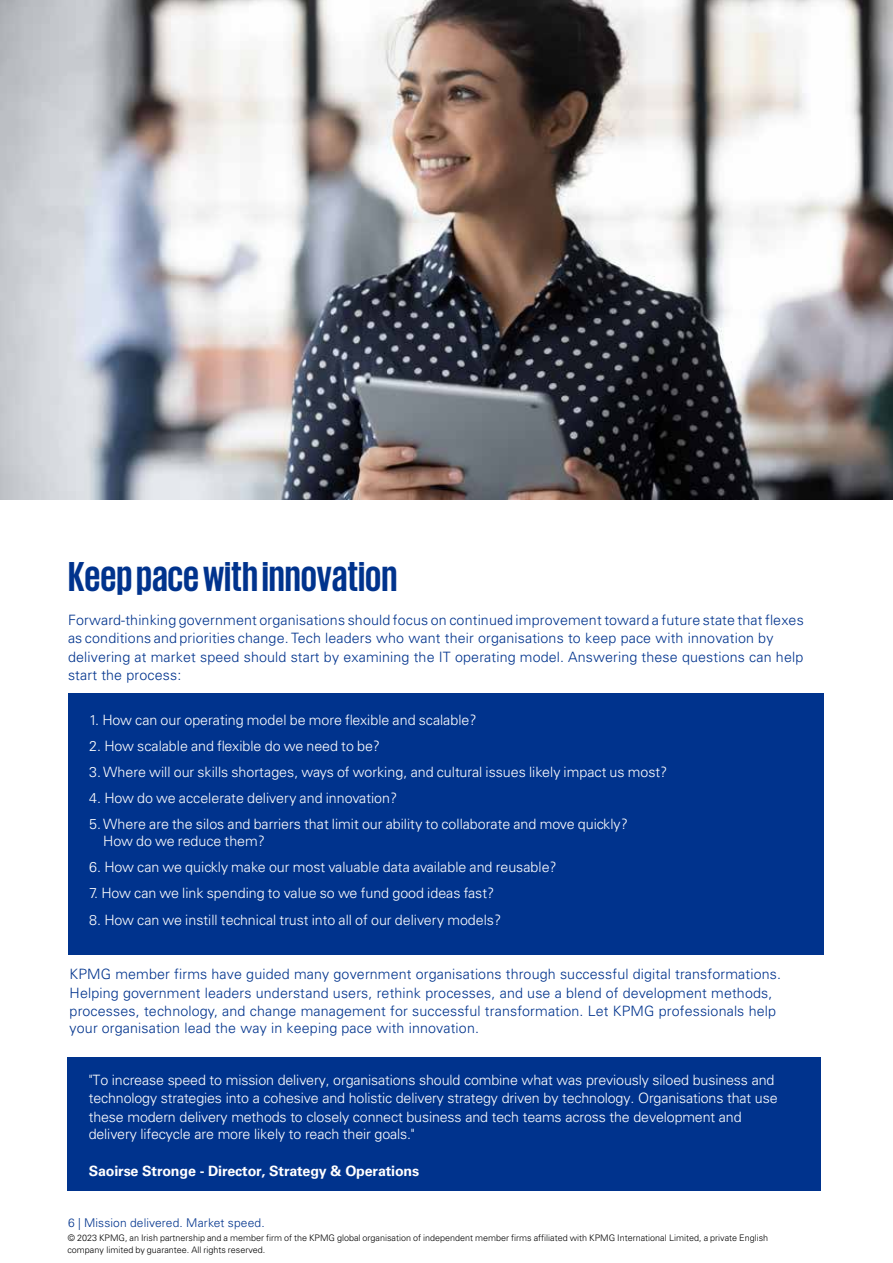
<style>
.page{position:relative;width:893px;height:1263px;background:#fff}
.page>*{position:absolute;margin:0;border:0;box-sizing:border-box;transform-origin:0 0}
.t1{font:700 42.75px "KPMG";color:#00338d}
.t2{font:300 14.25px/18px "Univers LT Std";letter-spacing:-.01em;color:#fff}
.t3{font:300 14.25px/18.6px "Univers LT Std";letter-spacing:.01em;color:#00338d}
.t4{font:700 14.25px "Univers LT Std";letter-spacing:-.01em;color:#fff}
.t5{font:300 12px "Univers LT Std";letter-spacing:.01em;color:#00338d}
.t6{font:300 9px/11.2px "Univers LT Std";color:#000}
</style>
<div class="page">
<img style="left:0;top:0;width:893px;height:500px">
<div style="left:68px;top:693px;width:756px;height:262px;background:#00338d"></div>
<div style="left:67px;top:1058px;width:754px;height:133px;background:#00338d"></div>
<h1 class="t1" style="left:68px;top:555px;width:331px">Keep pace with innovation</h1>
<p class="t3" style="left:68px;top:610px;width:737px">Forward-thinking government organisations should focus on continued improvement toward a future state that flexes as conditions and priorities change. Tech leaders who want their organisations to keep pace with innovation by delivering at market speed should start by examining the IT operating model. Answering these questions can help start the process:</p>
<p class="t2" style="left:89px;top:711px;width:389px">1. How can our operating model be more flexible and scalable?</p>
<p class="t2" style="left:89px;top:737px;width:292px">2. How scalable and flexible do we need to be?</p>
<p class="t2" style="left:89px;top:763px;width:580px">3. Where will our skills shortages, ways of working, and cultural issues likely impact us most?</p>
<p class="t2" style="left:89px;top:789px;width:309px">4. How do we accelerate delivery and innovation?</p>
<p class="t2" style="left:103px;top:815px;width:526px;line-height:17.1px;text-indent:-14px">5. Where are the silos and barriers that limit our ability to collaborate and move quickly?<br>How do we reduce them?</p>
<p class="t2" style="left:89px;top:858px;width:469px">6. How can we quickly make our most valuable data available and reusable?</p>
<p class="t2" style="left:89px;top:884px;width:406px">7. How can we link spending to value so we fund good ideas fast?</p>
<p class="t2" style="left:89px;top:910px;width:413px">8. How can we instill technical trust into all of our delivery models?</p>
<p class="t3" style="left:70px;top:965px;width:713px;line-height:18px">KPMG member firms have guided many government organisations through successful digital transformations.<br>Helping government leaders understand users, rethink processes, and use a blend of development methods, processes, technology, and change management for successful transformation. Let KPMG professionals help your organisation lead the way in keeping pace with innovation.</p>
<p class="t2" style="left:89px;top:1071px;width:690px">"To increase speed to mission delivery, organisations should combine what was previously siloed business and technology strategies into a cohesive and holistic delivery strategy driven by technology. Organisations that use these modern delivery methods to closely connect business and tech teams across the development and delivery lifecycle are more likely to reach their goals."</p>
<p class="t4" style="left:89px;top:1162px;width:332px">Saoirse Stronge - Director, Strategy &amp; Operations</p>
<p class="t5" style="left:68px;top:1215px;width:198px">6 | Mission delivered. Market speed.</p>
<p class="t6" style="left:67px;top:1232px;width:702px">© 2023 KPMG, an Irish partnership and a member firm of the KPMG global organisation of independent member firms affiliated with KPMG International Limited, a private English company limited by guarantee. All rights reserved.</p>
</div>
